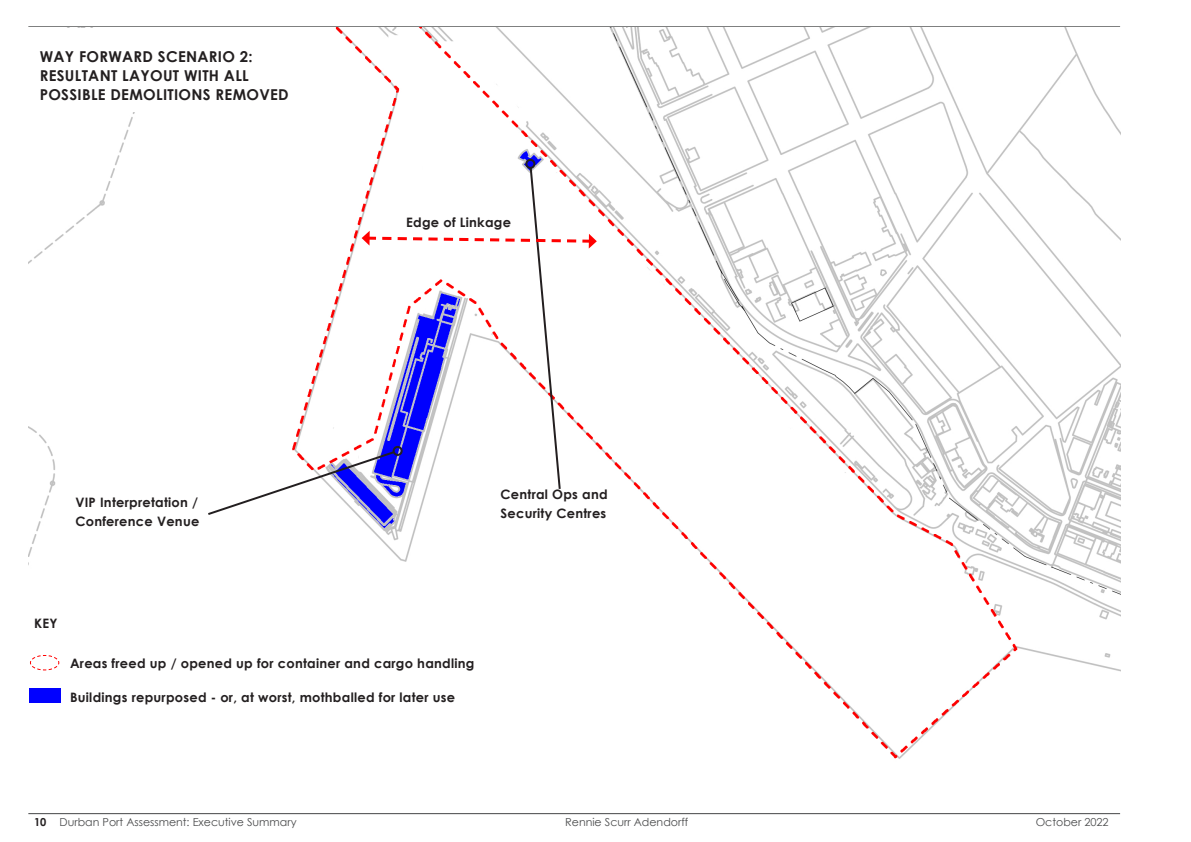
<style>
.page{position:relative;width:1191px;height:842px;background:#fff}
.page>*{position:absolute;margin:0;border:0;box-sizing:border-box;transform-origin:0 0}
.t1{font:700 15px/19px "Century Gothic";letter-spacing:.02em;color:#231f20}
.t2{font:700 13px/19px "Century Gothic";letter-spacing:.02em;color:#231f20}
.t3{font:11px "Century Gothic";color:#4b4c4d}
.s1{font-weight:700;color:#231f20}
</style>
<div class="page">
<hr style="left:28px;top:813px;width:1092px;height:1px;background:#454647">
<hr style="left:28px;top:27px;width:1092px;height:1px;background:#454647">
<img style="left:28px;top:28px;width:1092px;height:731px">
<div style="left:28px;top:612px;width:479px;height:164px;background:#fff"></div>
<svg style="left:30px;top:655px;width:30px;height:16px"></svg>
<div style="left:29px;top:688px;width:31px;height:14px;background:#0101ff"></div>
<div style="left:525px;top:159px;width:10px;height:10px;border:2px solid #231f20;border-radius:50%"></div>
<svg style="left:206px;top:166px;width:391px;height:351px"></svg>
<div style="left:28px;top:28px;width:277px;height:84px;background:#fff"></div>
<p class="t1" style="left:40px;top:47px;width:251px">WAY FORWARD SCENARIO 2:<br>RESULTANT LAYOUT WITH ALL<br>POSSIBLE DEMOLITIONS REMOVED</p>
<p class="t2" style="left:406px;top:213px;width:106px">Edge of Linkage</p>
<p class="t2" style="left:75px;top:492px;width:126px">VIP Interpretation /<br>Conference Venue</p>
<p class="t2" style="left:500px;top:484px;width:109px">Central Ops and<br>Security Centres</p>
<p class="t2" style="left:34px;top:613px;width:25px">KEY</p>
<p class="t2" style="left:70px;top:653px;width:406px">Areas freed up / opened up for container and cargo handling</p>
<p class="t2" style="left:70px;top:687px;width:387px">Buildings repurposed - or, at worst, mothballed for later use</p>
<p class="t3" style="left:34px;top:815px;width:264px"><span class="s1">10</span> Durban Port Assessment: Executive Summary</p>
<p class="t3" style="left:565px;top:815px;width:125px">Rennie Scurr Adendorff</p>
<p class="t3" style="left:1035px;top:815px;width:74px">October 2022</p>
</div>
